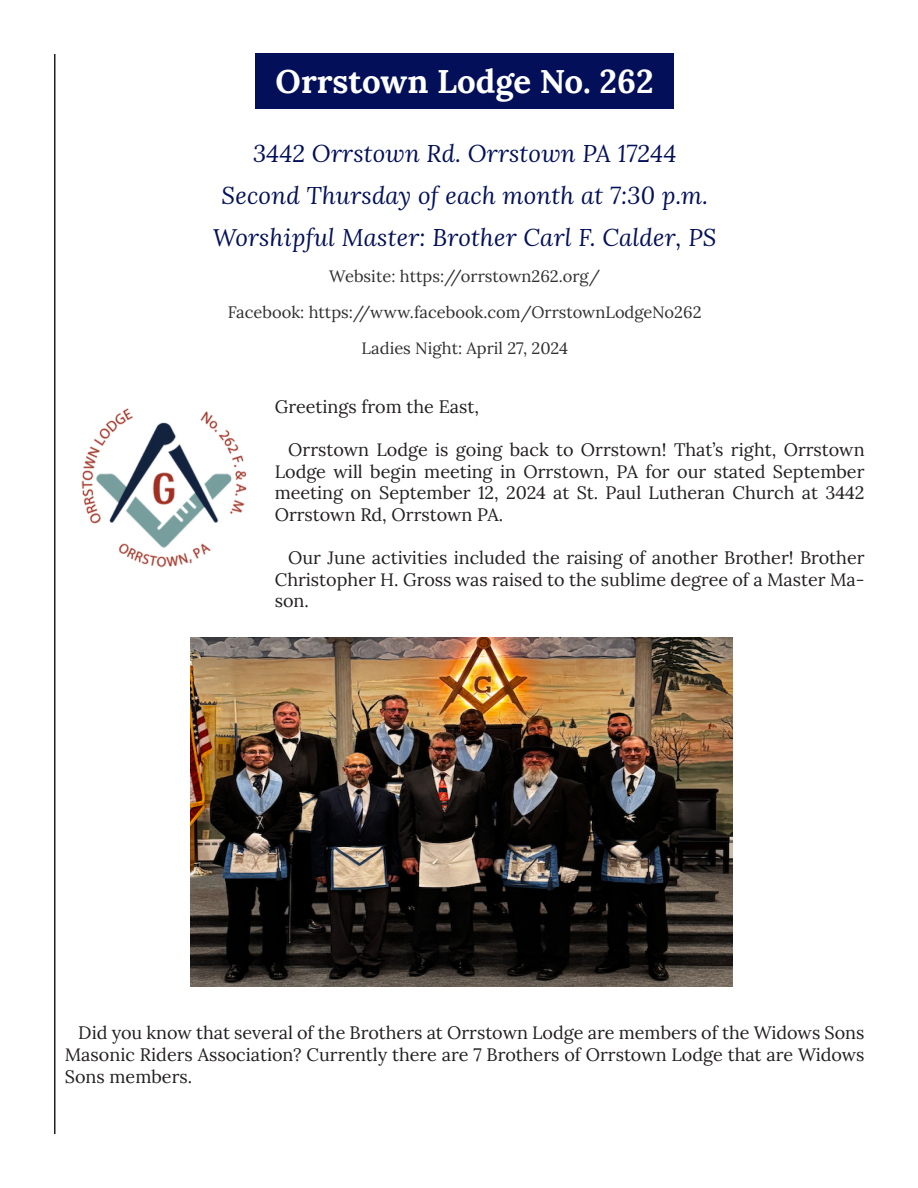
<style>
.page{position:relative;width:918px;height:1188px;background:#fff}
.page>*{position:absolute;margin:0;border:0;box-sizing:border-box;transform-origin:0 0}
.Heading{font:700 33px "Lora";color:#fff}
.Subheading{font:italic 24px "Lora";letter-spacing:.01em;color:#031059}
.t1{font:18px/21.6px "Lora";color:#231f20;text-align:justify}
.Paragraph{font:16.5px "Lora";color:#312f30}
</style>
<div class="page">
<hr style="left:54px;top:54px;width:2px;height:1080px;background:#231f20">
<div style="left:255px;top:53px;width:419px;height:56px;background:#031059"></div>
<img style="left:81px;top:408px;width:166px;height:160px">
<img style="left:190px;top:637px;width:542px;height:349px">
<p class="Heading" style="left:276px;top:53px;width:380px">Orrstown Lodge No. 262</p>
<p class="Subheading" style="left:253px;top:137px;width:425px">3442 Orrstown Rd. Orrstown PA 17244</p>
<p class="Subheading" style="left:222px;top:179px;width:488px">Second Thursday of each month at 7:30 p.m.</p>
<p class="Subheading" style="left:213px;top:221px;width:505px">Worshipful Master: Brother Carl F. Calder, PS</p>
<p class="Paragraph" style="left:329px;top:264px;width:272px">Website: https://orrstown262.org/</p>
<p class="Paragraph" style="left:228px;top:300px;width:475px">Facebook: https://www.facebook.com/OrrstownLodgeNo262</p>
<p class="Paragraph" style="left:361px;top:336px;width:208px">Ladies Night: April 27, 2024</p>
<p class="t1" style="left:275px;top:395px;width:206px">Greetings from the East,</p>
<p class="t1" style="left:275px;top:438px;width:591px;text-indent:14px">Orrstown Lodge is going back to Orrstown! That’s right, Orrstown Lodge will begin meeting in Orrstown, PA for our stated September meeting on September 12, 2024 at St. Paul Lutheran Church at 3442<br>Orrstown Rd, Orrstown PA.</p>
<p class="t1" style="left:275px;top:546px;width:591px;text-indent:14px">Our June activities included the raising of another Brother! Brother Christopher H. Gross was raised to the sublime degree of a Master Ma&shy;son.</p>
<p class="t1" style="left:65px;top:1021px;width:801px;text-indent:14px">Did you know that several of the Brothers at Orrstown Lodge are members of the Widows Sons Masonic Riders Association? Currently there are 7 Brothers of Orrstown Lodge that are Widows Sons members.</p>
</div>
